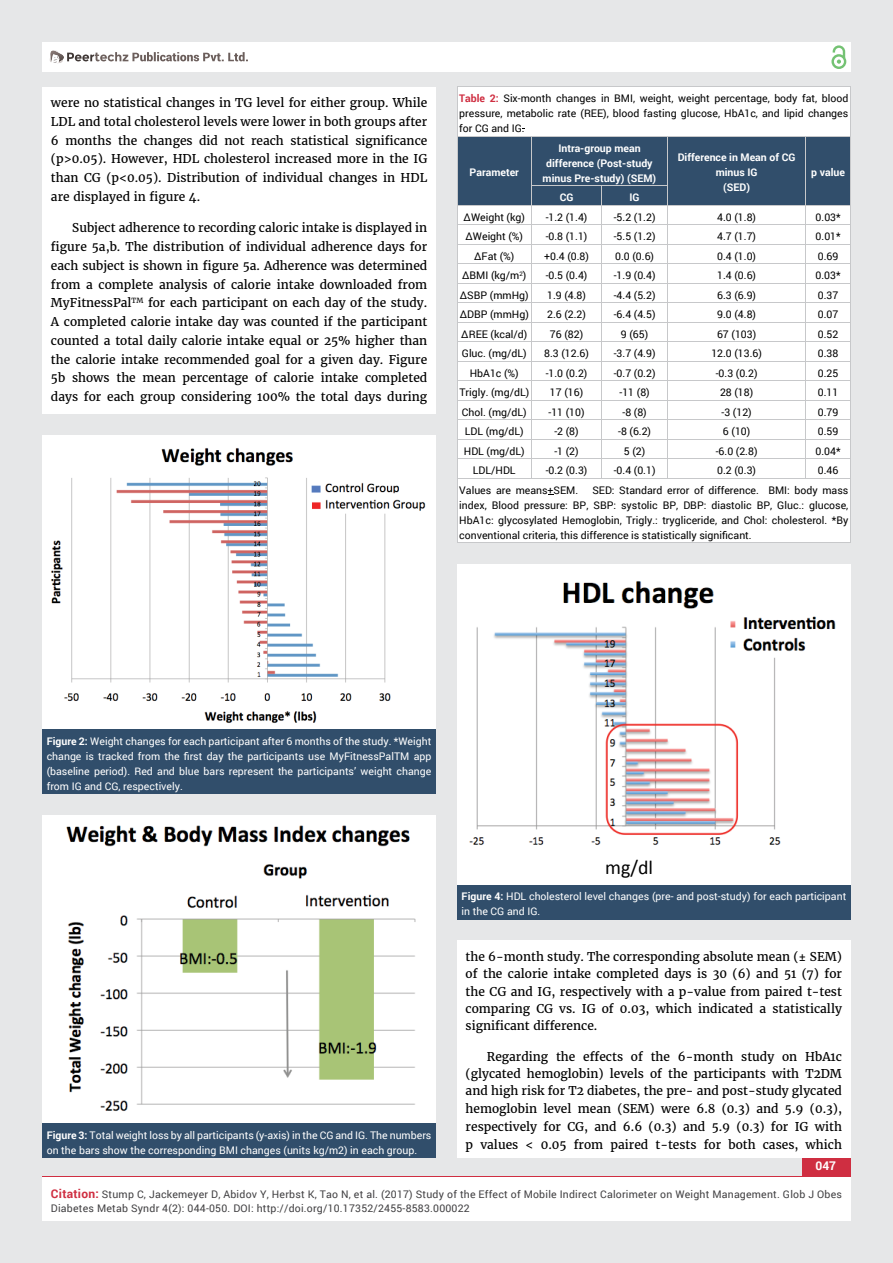
<style>
.page{position:relative;width:893px;height:1263px;background:#e6e7e8}
.page>*{position:absolute;margin:0;border:0;box-sizing:border-box;transform-origin:0 0}
.t1{font:19.95px "Calibri";color:#000}
.t2{font:12px/18.8px "Merriweather";color:#000;text-align:justify}
.t3{font:700 12px "Roboto";color:#fff}
.t4{font:10.5px/15px "Roboto";color:#000;text-align:justify}
.t5{font:10.5px/15px "Roboto";color:#fff}
.t6{font:10.5px/13.5px "Roboto";letter-spacing:.02em;color:#414042}
.t7{font:700 10.5px/15px "Roboto";color:#fff;text-align:center}
.s1{font-weight:700;color:#cf2e41}
.s2{font-weight:700}
.s3{font-weight:700;font-size:12px;color:#cf2e41}
</style>
<div class="page">
<div style="left:42px;top:43px;width:808px;height:29px;background:#fff"></div>
<div style="left:831px;top:54px;width:15px;height:15px;border:2px solid #74c273;border-radius:50%"></div>
<svg style="left:831px;top:45px;width:15px;height:19px"></svg>
<div style="left:802px;top:1157px;width:48px;height:56px;background:#cf2e41"></div>
<svg style="left:49px;top:50px;width:199px;height:14px"></svg>
<div style="left:42px;top:1177px;width:808px;height:43px;background:#fff"></div>
<div style="left:42px;top:87px;width:394px;height:326px;background:#fff"></div>
<div style="left:457px;top:941px;width:393px;height:217px;background:#fff"></div>
<div style="left:42px;top:815px;width:394px;height:308px;background:#fff"></div>
<div style="left:42px;top:1123px;width:394px;height:35px;background:#314e6b"></div>
<img style="left:66px;top:825px;width:350px;height:286px">
<div style="left:42px;top:435px;width:394px;height:295px;background:#fff"></div>
<div style="left:42px;top:730px;width:394px;height:64px;background:#314e6b"></div>
<img style="left:51px;top:448px;width:375px;height:275px">
<div style="left:457px;top:88px;width:393px;height:455px;background:#fff"></div>
<hr style="left:457px;top:87px;width:74px;height:1px;background:#c7c8ca">
<hr style="left:531px;top:87px;width:319px;height:1px;background:#c7c8ca">
<svg style="left:457px;top:136px;width:393px;height:342px;background:#d3d8de"></svg>
<hr style="left:806px;top:459px;width:44px;height:1px;background:#c7c8ca">
<hr style="left:457px;top:543px;width:393px;height:1px;background:#c7c8ca">
<div style="left:457px;top:564px;width:393px;height:321px;background:#fff"></div>
<div style="left:457px;top:885px;width:393px;height:34px;background:#314e6b"></div>
<img style="left:469px;top:581px;width:367px;height:264px">
<p class="t2" style="left:51px;top:93px;width:378px">were no statistical changes in TG level for either group. While LDL and total cholesterol levels were lower in both groups after 6 months the changes did not reach statistical significance (p&gt;0.05). However, HDL cholesterol increased more in the IG than CG (p&lt;0.05). Distribution of individual changes in HDL are displayed in figure 4.</p>
<p class="t2" style="left:51px;top:219px;width:378px;text-indent:21px">Subject adherence to recording caloric intake is displayed in figure 5a,b. The distribution of individual adherence days for each subject is shown in figure 5a. Adherence was determined from a complete analysis of calorie intake downloaded from MyFitnessPal<sup>TM</sup> for each participant on each day of the study.<br>A completed calorie intake day was counted if the participant counted a total daily calorie intake equal or 25% higher than the calorie intake recommended goal for a given day. Figure 5b shows the mean percentage of calorie intake completed days for each group considering 100% the total days during</p>
<p class="t4" style="left:459px;top:90px;width:390px"><span class="s1">Table 2:</span> Six-month changes in BMI, weight, weight percentage, body fat, blood pressure, metabolic rate (REE), blood fasting glucose, HbA1c, and lipid changes for CG and IG.</p>
<p class="t7" style="left:470px;top:165px;width:51px">Parameter</p>
<p class="t7" style="left:543px;top:140px;width:115px">Intra-group mean difference (Post-study minus Pre-study) (SEM)</p>
<p class="t7" style="left:678px;top:150px;width:119px">Difference in Mean of CG minus IG<br>(SED)</p>
<p class="t7" style="left:811px;top:165px;width:35px">p value</p>
<p class="t7" style="left:560px;top:189px;width:15px">CG</p>
<p class="t7" style="left:629px;top:189px;width:12px">IG</p>
<p class="t4" style="left:464px;top:209px;width:63px">∆Weight (kg)</p>
<p class="t4" style="left:546px;top:209px;width:43px">-1.2 (1.4)</p>
<p class="t4" style="left:614px;top:209px;width:43px">-5.2 (1.2)</p>
<p class="t4" style="left:717px;top:209px;width:40px">4.0 (1.8)</p>
<p class="t4" style="left:815px;top:209px;width:27px">0.03*</p>
<p class="t4" style="left:465px;top:228px;width:59px">∆Weight (%)</p>
<p class="t4" style="left:546px;top:228px;width:43px">-0.8 (1.1)</p>
<p class="t4" style="left:614px;top:228px;width:43px">-5.5 (1.2)</p>
<p class="t4" style="left:717px;top:228px;width:40px">4.7 (1.7)</p>
<p class="t4" style="left:815px;top:228px;width:27px">0.01*</p>
<p class="t4" style="left:474px;top:248px;width:42px">∆Fat (%)</p>
<p class="t4" style="left:544px;top:248px;width:46px">+0.4 (0.8)</p>
<p class="t4" style="left:615px;top:248px;width:40px">0.0 (0.6)</p>
<p class="t4" style="left:717px;top:248px;width:40px">0.4 (1.0)</p>
<p class="t4" style="left:818px;top:248px;width:22px">0.69</p>
<p class="t4" style="left:462px;top:268px;width:66px">∆BMI (kg/m<sup>2</sup>)</p>
<p class="t4" style="left:546px;top:268px;width:43px">-0.5 (0.4)</p>
<p class="t4" style="left:614px;top:268px;width:43px">-1.9 (0.4)</p>
<p class="t4" style="left:717px;top:268px;width:40px">1.4 (0.6)</p>
<p class="t4" style="left:815px;top:268px;width:27px">0.03*</p>
<p class="t4" style="left:460px;top:287px;width:70px">∆SBP (mmHg)</p>
<p class="t4" style="left:547px;top:287px;width:40px">1.9 (4.8)</p>
<p class="t4" style="left:614px;top:287px;width:43px">-4.4 (5.2)</p>
<p class="t4" style="left:717px;top:287px;width:40px">6.3 (6.9)</p>
<p class="t4" style="left:818px;top:287px;width:22px">0.37</p>
<p class="t4" style="left:460px;top:307px;width:71px">∆DBP (mmHg)</p>
<p class="t4" style="left:547px;top:307px;width:40px">2.6 (2.2)</p>
<p class="t4" style="left:614px;top:307px;width:43px">-6.4 (4.5)</p>
<p class="t4" style="left:717px;top:307px;width:40px">9.0 (4.8)</p>
<p class="t4" style="left:818px;top:307px;width:22px">0.07</p>
<p class="t4" style="left:461px;top:326px;width:67px">∆REE (kcal/d)</p>
<p class="t4" style="left:550px;top:326px;width:35px">76 (82)</p>
<p class="t4" style="left:621px;top:326px;width:29px">9 (65)</p>
<p class="t4" style="left:717px;top:326px;width:41px">67 (103)</p>
<p class="t4" style="left:818px;top:326px;width:22px">0.52</p>
<p class="t4" style="left:462px;top:346px;width:66px">Gluc. (mg/dL)</p>
<p class="t4" style="left:544px;top:346px;width:46px">8.3 (12.6)</p>
<p class="t4" style="left:614px;top:346px;width:43px">-3.7 (4.9)</p>
<p class="t4" style="left:711px;top:346px;width:52px">12.0 (13.6)</p>
<p class="t4" style="left:818px;top:346px;width:22px">0.38</p>
<p class="t4" style="left:470px;top:365px;width:51px">HbA1c (%)</p>
<p class="t4" style="left:546px;top:365px;width:43px">-1.0 (0.2)</p>
<p class="t4" style="left:614px;top:365px;width:43px">-0.7 (0.2)</p>
<p class="t4" style="left:716px;top:365px;width:43px">-0.3 (0.2)</p>
<p class="t4" style="left:818px;top:365px;width:22px">0.25</p>
<p class="t4" style="left:459px;top:385px;width:71px">Trigly. (mg/dL)</p>
<p class="t4" style="left:550px;top:385px;width:35px">17 (16)</p>
<p class="t4" style="left:619px;top:385px;width:32px">-11 (8)</p>
<p class="t4" style="left:720px;top:385px;width:35px">28 (18)</p>
<p class="t4" style="left:818px;top:385px;width:22px">0.11</p>
<p class="t4" style="left:462px;top:404px;width:66px">Chol. (mg/dL)</p>
<p class="t4" style="left:548px;top:404px;width:38px">-11 (10)</p>
<p class="t4" style="left:622px;top:404px;width:26px">-8 (8)</p>
<p class="t4" style="left:721px;top:404px;width:32px">-3 (12)</p>
<p class="t4" style="left:818px;top:404px;width:22px">0.79</p>
<p class="t4" style="left:465px;top:424px;width:61px">LDL (mg/dL)</p>
<p class="t4" style="left:554px;top:424px;width:26px">-2 (8)</p>
<p class="t4" style="left:618px;top:424px;width:35px">-8 (6.2)</p>
<p class="t4" style="left:723px;top:424px;width:29px">6 (10)</p>
<p class="t4" style="left:818px;top:424px;width:22px">0.59</p>
<p class="t4" style="left:464px;top:443px;width:62px">HDL (mg/dL)</p>
<p class="t4" style="left:554px;top:443px;width:26px">-1 (2)</p>
<p class="t4" style="left:624px;top:443px;width:23px">5 (2)</p>
<p class="t4" style="left:716px;top:443px;width:43px">-6.0 (2.8)</p>
<p class="t4" style="left:815px;top:443px;width:27px">0.04*</p>
<p class="t4" style="left:473px;top:463px;width:44px">LDL/HDL</p>
<p class="t4" style="left:546px;top:463px;width:43px">-0.2 (0.3)</p>
<p class="t4" style="left:614px;top:463px;width:43px">-0.4 (0.1)</p>
<p class="t4" style="left:717px;top:463px;width:40px">0.2 (0.3)</p>
<p class="t4" style="left:818px;top:463px;width:22px">0.46</p>
<p class="t4" style="left:459px;top:482px;width:120px">Values are means+SEM.</p>
<p class="t4" style="left:459px;top:482px;width:391px;text-indent:133px">SED: Standard error of difference. BMI: body mass index, Blood pressure: BP, SBP: systolic BP, DBP: diastolic BP, Gluc.: glucose, HbA1c: glycosylated Hemoglobin, Trigly.: trygliceride, and Chol: cholesterol. *By conventional criteria, this difference is statistically significant.</p>
<p class="t5" style="left:47px;top:733px;width:386px;text-align:justify"><span class="s2">Figure 2:</span> Weight changes for each participant after 6 months of the study. *Weight change is tracked from the first day the participants use MyFitnessPalTM app (baseline period). Red and blue bars represent the participants’ weight change from IG and CG, respectively.</p>
<p class="t5" style="left:47px;top:1127px;width:386px"><span class="s2">Figure 3:</span> Total weight loss by all participants (y-axis) in the CG and IG. The numbers on the bars show the corresponding BMI changes (units kg/m2) in each group.</p>
<h1 class="t1" style="left:605px;top:859px;width:50px">mg/dl</h1>
<p class="t5" style="left:462px;top:888px;width:386px"><span class="s2">Figure 4:</span> HDL cholesterol level changes (pre- and post-study) for each participant in the CG and IG.</p>
<p class="t2" style="left:466px;top:948px;width:378px;line-height:17.4px">the 6-month study. The corresponding absolute mean (± SEM) of the calorie intake completed days is 30 (6) and 51 (7) for the CG and IG, respectively with a p-value from paired t-test comparing CG vs. IG of 0.03, which indicated a statistically significant difference.</p>
<p class="t2" style="left:466px;top:1047px;width:378px;line-height:17.7px;text-indent:21px">Regarding the effects of the 6-month study on HbA1c (glycated hemoglobin) levels of the participants with T2DM and high risk for T2 diabetes, the pre- and post-study glycated hemoglobin level mean (SEM) were 6.8 (0.3) and 5.9 (0.3), respectively for CG, and 6.6 (0.3) and 5.9 (0.3) for IG with p values &lt; 0.05 from paired t-tests for both cases, which</p>
<p class="t3" style="left:815px;top:1157px;width:22px">047</p>
<p class="t6" style="left:51px;top:1188px;width:792px"><span class="s3">Citation:</span> Stump C, Jackemeyer D, Abidov Y, Herbst K, Tao N, et al. (2017) Study of the Effect of Mobile Indirect Calorimeter on Weight Management. Glob J Obes<br>Diabetes Metab Syndr 4(2): 044-050. DOI: http://doi.org/10.17352/2455-8583.000022</p>
</div>
